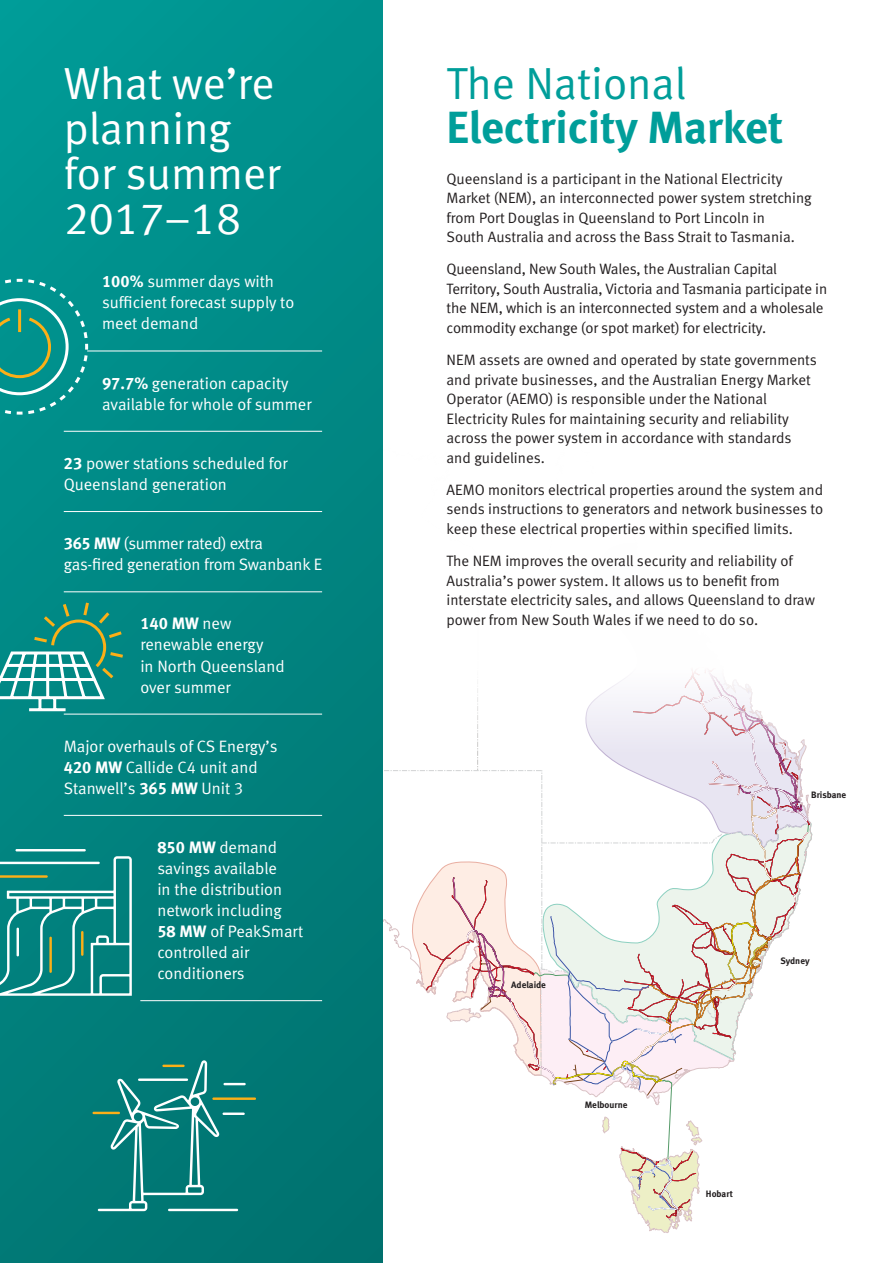
<style>
.page{position:relative;width:893px;height:1263px;background:#fff}
.page>*{position:absolute;margin:0;border:0;box-sizing:border-box;transform-origin:0 0}
.t1{font:45px/45px "Meta Normal LF";color:#fff}
.t2{font:45px "Meta Bold LF";color:#009e9a}
.t3{font:45px "Meta Normal LF";color:#009e9a}
.t4{font:16.5px/21px "Meta Normal LF";color:#fff}
.t5{font:16.5px "Meta Bold LF";color:#fff}
.t6{font:15px/19.5px "Meta Normal LF";letter-spacing:-.005em;color:#231f20}
.t7{font:9.3px "Meta Bold LF";color:#231f20}
.s1{font-family:"Meta Bold LF"}
.s2{font-family:"Meta Normal LF"}
</style>
<div class="page">
<svg style="left:383px;top:670px;width:429px;height:563px"></svg>
<hr style="left:892px;top:378px;width:1px;height:683px;background:#e7efef">
<svg style="left:892px;top:996px;width:1px;height:65px"></svg>
<div style="left:0;top:0;width:383px;height:1263px;background:linear-gradient(to bottom,#019692,#017470)"></div>
<hr style="left:87px;top:351px;width:235px;height:1px;background:#fff">
<hr style="left:64px;top:431px;width:258px;height:1px;background:#fff">
<hr style="left:64px;top:511px;width:258px;height:1px;background:#fff">
<hr style="left:64px;top:591px;width:258px;height:1px;background:#fff">
<hr style="left:64px;top:714px;width:258px;height:1px;background:#fff">
<hr style="left:64px;top:815px;width:258px;height:1px;background:#fff">
<hr style="left:140px;top:1000px;width:182px;height:1px;background:#fff">
<svg style="left:0;top:277px;width:90px;height:139px;background:#1a9a92"></svg>
<hr style="left:18px;top:309px;width:3px;height:23px;background:#fcaf17">
<svg style="left:0;top:599px;width:126px;height:114px;background:#2e9a90"></svg>
<svg style="left:98px;top:1060px;width:122px;height:151px;background:#228a87"></svg>
<hr style="left:212px;top:1097px;width:44px;height:3px;background:#fcaf17">
<hr style="left:223px;top:1083px;width:23px;height:2px;background:#fff">
<hr style="left:162px;top:1064px;width:23px;height:3px;background:#fcaf17">
<hr style="left:223px;top:1112px;width:22px;height:3px;background:#fff">
<hr style="left:92px;top:1112px;width:28px;height:2px;background:#fcaf17">
<hr style="left:168px;top:1209px;width:70px;height:2px;background:#fff">
<hr style="left:138px;top:1078px;width:50px;height:3px;background:#fff">
<hr style="left:15px;top:849px;width:71px;height:2px;background:#fff">
<svg style="left:0;top:856px;width:132px;height:140px;background:#2a9490"></svg>
<hr style="left:49px;top:937px;width:3px;height:36px;background:#fcaf17">
<hr style="left:17px;top:928px;width:2px;height:28px;background:#fff">
<hr style="left:81px;top:931px;width:3px;height:25px;background:#fcaf17">
<h1 class="t1" style="left:64px;top:61px;width:218px">What we’re planning for summer<br>2017–18</h1>
<p class="t4" style="left:102px;top:271px;width:194px"><span class="s1">100%</span> summer days with sufficient forecast supply to meet demand</p>
<p class="t4" style="left:102px;top:372px;width:211px"><span class="s1">97.7%</span> generation capacity available for whole of summer</p>
<p class="t4" style="left:64px;top:452px;width:225px"><span class="s1">23</span> power stations scheduled for<br>Queensland generation</p>
<p class="t4" style="left:64px;top:533px;width:260px"><span class="s1">365 MW</span> (summer rated) extra gas-fired generation from Swanbank E</p>
<p class="t5" style="left:140px;top:614px;width:93px">140 MW <span class="s2">new</span></p>
<p class="t4" style="left:140px;top:634px;width:146px">renewable energy<br>in North Queensland over summer</p>
<p class="t4" style="left:64px;top:735px;width:215px">Major overhauls of CS Energy’s<br><span class="s1">420 MW</span> Callide C4 unit and<br>Stanwell’s <span class="s1">365 MW</span> Unit 3</p>
<p class="t4" style="left:157px;top:837px;width:147px"><span class="s1">850 MW</span> demand savings available<br>in the distribution network including<br><span class="s1">58 MW</span> of PeakSmart controlled air conditioners</p>
<h1 class="t3" style="left:446px;top:58px;width:241px">The National</h1>
<h1 class="t2" style="left:446px;top:101px;width:338px">Electricity Market</h1>
<p class="t6" style="left:446px;top:169px;width:367px">Queensland is a participant in the National Electricity Market (NEM), an interconnected power system stretching from Port Douglas in Queensland to Port Lincoln in<br>South Australia and across the Bass Strait to Tasmania.</p>
<p class="t6" style="left:446px;top:259px;width:382px">Queensland, New South Wales, the Australian Capital Territory, South Australia, Victoria and Tasmania participate in the NEM, which is an interconnected system and a wholesale commodity exchange (or spot market) for electricity.</p>
<p class="t6" style="left:446px;top:350px;width:372px">NEM assets are owned and operated by state governments and private businesses, and the Australian Energy Market Operator (AEMO) is responsible under the National Electricity Rules for maintaining security and reliability across the power system in accordance with standards and guidelines.</p>
<p class="t6" style="left:446px;top:480px;width:378px;text-align:justify">AEMO monitors electrical properties around the system and sends instructions to generators and network businesses to keep these electrical properties within specified limits.</p>
<p class="t6" style="left:446px;top:551px;width:370px">The NEM improves the overall security and reliability of Australia’s power system. It allows us to benefit from interstate electricity sales, and allows Queensland to draw power from New South Wales if we need to do so.</p>
<p class="t7" style="left:811px;top:789px;width:37px">Brisbane</p>
<p class="t7" style="left:511px;top:979px;width:36px">Adelaide</p>
<p class="t7" style="left:585px;top:1099px;width:44px">Melbourne</p>
<p class="t7" style="left:780px;top:956px;width:31px">Sydney</p>
<p class="t7" style="left:706px;top:1188px;width:28px">Hobart</p>
</div>
